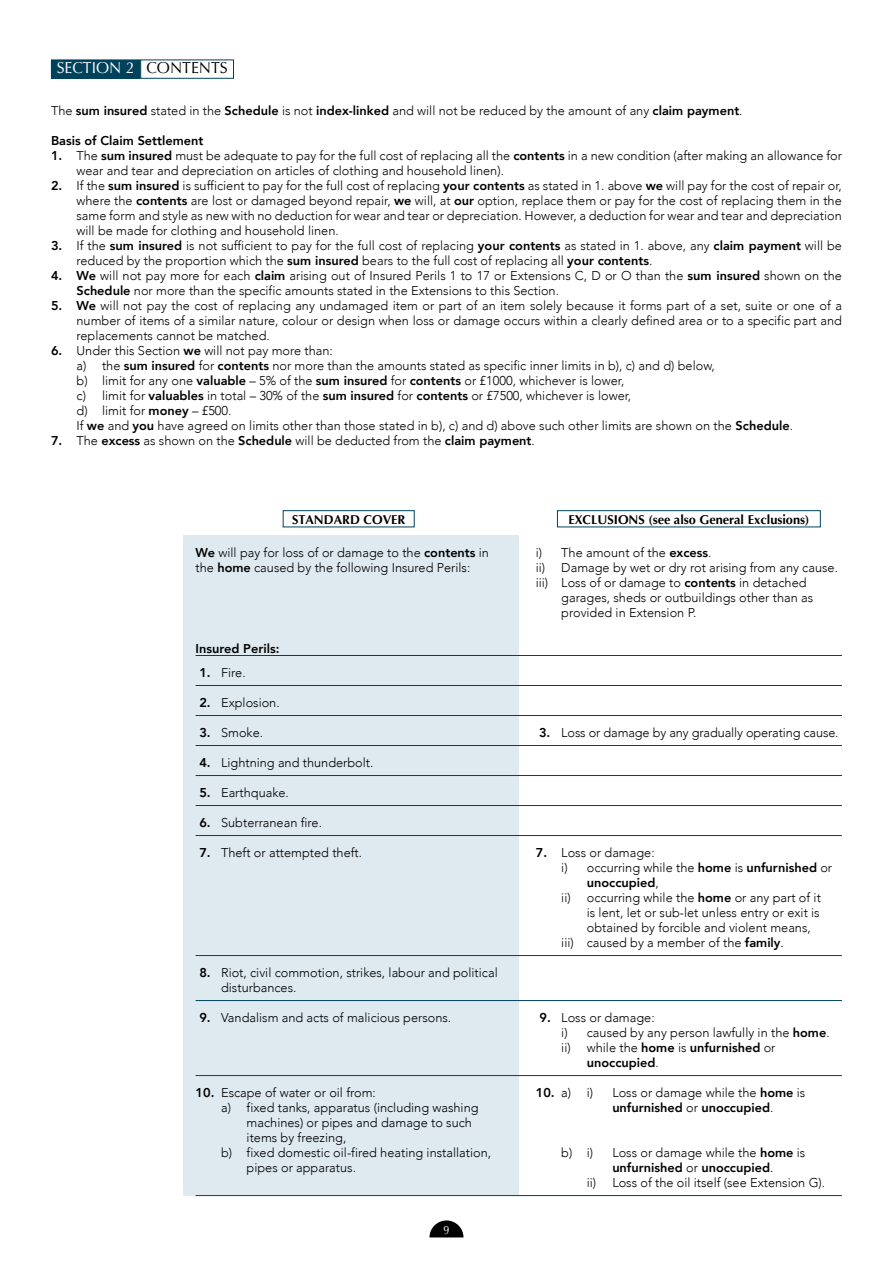
<style>
.page{position:relative;width:893px;height:1263px;background:#fff}
.page>*{position:absolute;margin:0;border:0;box-sizing:border-box;transform-origin:0 0}
.t1{font:15.75px "Optima";color:#fff}
.t2{font:300 12.75px/15px "Avenir";color:#000}
.t3{font:800 12.75px "Avenir";color:#000}
.t4{font:700 12.75px "Optima";color:#000}
.t5{font:12px "Optima";color:#fff;scale:.9 1}
.s1{color:#000}
.s2{font-weight:800}
.s3{font-weight:300}
</style>
<div class="page">
<svg style="left:429px;top:1220px;width:34px;height:17px"></svg>
<div style="left:183px;top:536px;width:336px;height:660px;background:#deeaf0"></div>
<div style="left:283px;top:510px;width:132px;height:17px;border:1px solid #00425c"></div>
<div style="left:557px;top:510px;width:264px;height:17px;border:1px solid #00425c"></div>
<hr style="left:196px;top:685px;width:646px;height:1px;background:#00425c">
<hr style="left:196px;top:715px;width:646px;height:1px;background:#00425c">
<hr style="left:196px;top:745px;width:646px;height:1px;background:#00425c">
<hr style="left:196px;top:775px;width:646px;height:1px;background:#00425c">
<hr style="left:196px;top:805px;width:646px;height:1px;background:#00425c">
<hr style="left:196px;top:835px;width:646px;height:1px;background:#00425c">
<hr style="left:196px;top:955px;width:646px;height:1px;background:#00425c">
<hr style="left:196px;top:1000px;width:646px;height:1px;background:#00425c">
<hr style="left:196px;top:1075px;width:646px;height:1px;background:#00425c">
<hr style="left:196px;top:1195px;width:646px;height:1px;background:#00425c">
<hr style="left:196px;top:655px;width:646px;height:1px;background:#00425c">
<div style="left:51px;top:60px;width:89px;height:18px;background:#00425c"></div>
<div style="left:51px;top:60px;width:89px;height:19px;border:1px solid #00425c"></div>
<div style="left:140px;top:60px;width:94px;height:19px;border:1px solid #00425c"></div>
<p class="t1" style="left:57px;top:59px;width:173px">SECTION 2 <span class="s1">CONTENTS</span></p>
<p class="t2" style="left:51px;top:103px;width:693px">The <span class="s2">sum insured</span> stated in the <span class="s2">Schedule</span> is not <span class="s2">index-linked</span> and will not be reduced by the amount of any <span class="s2">claim payment</span>.</p>
<p class="t3" style="left:51px;top:130px;width:154px">Basis of Claim Settlement</p>
<p class="t2" style="left:77px;top:148px;width:767px;text-indent:-26px"><span class="s2">1.</span> The <span class="s2">sum insured</span> must be adequate to pay for the full cost of replacing all the <span class="s2">contents</span> in a new condition (after making an allowance for wear and tear and depreciation on articles of clothing and household linen).</p>
<p class="t2" style="left:77px;top:178px;width:767px;text-align:justify;text-indent:-26px"><span class="s2">2.</span> If the <span class="s2">sum insured</span> is sufficient to pay for the full cost of replacing <span class="s2">your contents</span> as stated in 1. above <span class="s2">we</span> will pay for the cost of repair or, where the <span class="s2">contents</span> are lost or damaged beyond repair, <span class="s2">we</span> will, at <span class="s2">our</span> option, replace them or pay for the cost of replacing them in the same form and style as new with no deduction for wear and tear or depreciation. However, a deduction for wear and tear and depreciation will be made for clothing and household linen.</p>
<p class="t2" style="left:77px;top:238px;width:767px;text-indent:-26px"><span class="s2">3.</span> If the <span class="s2">sum insured</span> is not sufficient to pay for the full cost of replacing <span class="s2">your contents</span> as stated in 1. above, any <span class="s2">claim payment</span> will be reduced by the proportion which the <span class="s2">sum insured</span> bears to the full cost of replacing all <span class="s2">your contents</span>.</p>
<p class="t2" style="left:77px;top:268px;width:767px;text-indent:-26px"><span class="s2">4. We</span> will not pay more for each <span class="s2">claim</span> arising out of Insured Perils 1 to 17 or Extensions C, D or O than the <span class="s2">sum insured</span> shown on the<br><span class="s2">Schedule</span> nor more than the specific amounts stated in the Extensions to this Section.</p>
<p class="t2" style="left:77px;top:298px;width:767px;text-align:justify;text-indent:-26px"><span class="s2">5. We</span> will not pay the cost of replacing any undamaged item or part of an item solely because it forms part of a set, suite or one of a number of items of a similar nature, colour or design when loss or damage occurs within a clearly defined area or to a specific part and replacements cannot be matched.</p>
<p class="t2" style="left:77px;top:343px;width:718px;text-indent:-26px"><span class="s2">6.</span> Under this Section <span class="s2">we</span> will not pay more than:<br>a) the <span class="s2">sum insured</span> for <span class="s2">contents</span> nor more than the amounts stated as specific inner limits in b), c) and d) below,<br>b) limit for any one <span class="s2">valuable</span> – 5% of the <span class="s2">sum insured</span> for <span class="s2">contents</span> or £1000, whichever is lower,<br>c) limit for <span class="s2">valuables</span> in total – 30% of the <span class="s2">sum insured</span> for <span class="s2">contents</span> or £7500, whichever is lower,<br>d) limit for <span class="s2">money</span> – £500.<br>If <span class="s2">we</span> and <span class="s2">you</span> have agreed on limits other than those stated in b), c) and d) above such other limits are shown on the <span class="s2">Schedule</span>.</p>
<p class="t2" style="left:51px;top:433px;width:485px"><span class="s2">7.</span> The <span class="s2">excess</span> as shown on the <span class="s2">Schedule</span> will be deducted from the <span class="s2">claim payment</span>.</p>
<p class="t4" style="left:292px;top:512px;width:115px">STANDARD COVER</p>
<p class="t4" style="left:568px;top:512px;width:242px">EXCLUSIONS (see also General Exclusions)</p>
<p class="t2" style="left:196px;top:545px;width:295px"><span class="s2">We</span> will pay for loss of or damage to the <span class="s2">contents</span> in the <span class="s2">home</span> caused by the following Insured Perils:</p>
<p class="t2" style="left:536px;top:545px;width:177px">i) The amount of the <span class="s2">excess</span>.</p>
<p class="t2" style="left:536px;top:560px;width:304px">ii) Damage by wet or dry rot arising from any cause.</p>
<p class="t2" style="left:536px;top:575px;width:272px">iii) Loss of or damage to <span class="s2">contents</span> in detached</p>
<p class="t2" style="left:561px;top:590px;width:253px">garages, sheds or outbuildings other than as</p>
<p class="t2" style="left:561px;top:605px;width:137px">provided in Extension P.</p>
<p class="t3" style="left:196px;top:639px;width:85px">Insured Perils:</p>
<p class="t2" style="left:199px;top:665px;width:48px"><span class="s2">1.</span> Fire.</p>
<p class="t2" style="left:199px;top:695px;width:82px"><span class="s2">2.</span> Explosion.</p>
<p class="t2" style="left:199px;top:725px;width:65px"><span class="s2">3.</span> Smoke.</p>
<p class="t2" style="left:199px;top:755px;width:176px"><span class="s2">4.</span> Lightning and thunderbolt.</p>
<p class="t2" style="left:199px;top:785px;width:91px"><span class="s2">5.</span> Earthquake.</p>
<p class="t2" style="left:199px;top:815px;width:124px"><span class="s2">6.</span> Subterranean fire.</p>
<p class="t2" style="left:199px;top:845px;width:164px"><span class="s2">7.</span> Theft or attempted theft.</p>
<p class="t2" style="left:221px;top:965px;width:278px;text-indent:-22px"><span class="s2">8.</span> Riot, civil commotion, strikes, labour and political disturbances.</p>
<p class="t2" style="left:199px;top:1010px;width:253px"><span class="s2">9.</span> Vandalism and acts of malicious persons.</p>
<p class="t2" style="left:196px;top:1085px;width:182px"><span class="s2">10.</span> Escape of water or oil from:</p>
<p class="t2" style="left:221px;top:1100px;width:259px">a) fixed tanks, apparatus (including washing</p>
<p class="t2" style="left:247px;top:1115px;width:227px">machines) or pipes and damage to such</p>
<p class="t2" style="left:247px;top:1130px;width:101px">items by freezing,</p>
<p class="t2" style="left:221px;top:1145px;width:271px">b) fixed domestic oil-fired heating installation,</p>
<p class="t2" style="left:247px;top:1160px;width:111px">pipes or apparatus.</p>
<p class="t5" style="left:443px;top:1222px;width:8px">9</p>
<p class="t2" style="left:539px;top:725px;width:301px"><span class="s2">3.</span> Loss or damage by any gradually operating cause.</p>
<p class="t2" style="left:536px;top:845px;width:120px"><span class="s2">7.</span> Loss or damage:</p>
<p class="t2" style="left:561px;top:860px;width:272px">i) occurring while the <span class="s2">home</span> is <span class="s2">unfurnished</span> or</p>
<p class="t3" style="left:587px;top:873px;width:74px">unoccupied<span class="s3">,</span></p>
<p class="t2" style="left:561px;top:890px;width:261px">ii) occurring while the <span class="s2">home</span> or any part of it</p>
<p class="t2" style="left:587px;top:905px;width:234px">is lent, let or sub-let unless entry or exit is</p>
<p class="t2" style="left:587px;top:920px;width:225px">obtained by forcible and violent means,</p>
<p class="t2" style="left:561px;top:935px;width:224px">iii) caused by a member of the <span class="s2">family</span>.</p>
<p class="t2" style="left:540px;top:1010px;width:117px"><span class="s2">9.</span> Loss or damage:</p>
<p class="t2" style="left:561px;top:1025px;width:270px">i) caused by any person lawfully in the <span class="s2">home</span>.</p>
<p class="t2" style="left:561px;top:1040px;width:216px">ii) while the <span class="s2">home</span> is <span class="s2">unfurnished</span> or</p>
<p class="t3" style="left:587px;top:1053px;width:74px">unoccupied<span class="s3">.</span></p>
<p class="t2" style="left:536px;top:1085px;width:59px"><span class="s2">10.</span> a) i)</p>
<p class="t2" style="left:612px;top:1085px;width:194px">Loss or damage while the <span class="s2">home</span> is <span class="s2">unfurnished</span> or <span class="s2">unoccupied</span>.</p>
<p class="t2" style="left:561px;top:1145px;width:33px">b) i)</p>
<p class="t2" style="left:612px;top:1145px;width:194px">Loss or damage while the <span class="s2">home</span> is</p>
<p class="t3" style="left:612px;top:1158px;width:163px">unfurnished <span class="s3">or</span> unoccupied<span class="s3">.</span></p>
<p class="t2" style="left:587px;top:1175px;width:240px">ii) Loss of the oil itself (see Extension G).</p>
</div>
